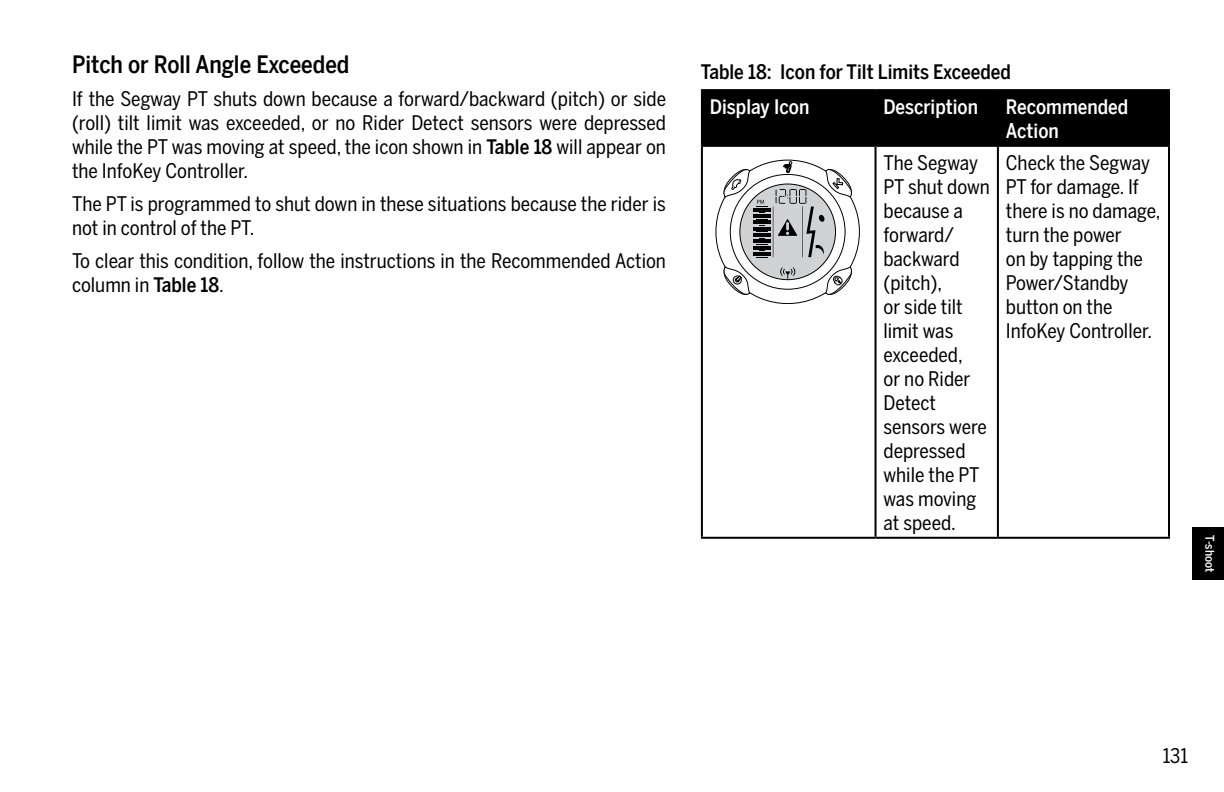
<style>
.page{position:relative;width:1224px;height:792px;background:#fff}
.page>*{position:absolute;margin:0;border:0;box-sizing:border-box;transform-origin:0 0}
.t1{font:500 24px "Benton Sans Cond";color:#000}
.t2{font:20px/24px "Benton Sans Cond";color:#000}
.t3{font:500 20px/24px "Benton Sans Cond";color:#fff}
.t4{font:500 20px "Benton Sans Cond";color:#000}
.t5{font:500 12px "Benton Sans Cond";color:#fff}
.s1{font-weight:500}
</style>
<div class="page">
<div style="left:703px;top:91px;width:465px;height:54px;background:#000"></div>
<hr style="left:701px;top:89px;width:175px;height:2px;background:#000">
<hr style="left:701px;top:91px;width:2px;height:54px;background:#000">
<hr style="left:876px;top:89px;width:122px;height:2px;background:#000">
<hr style="left:875px;top:91px;width:2px;height:54px;background:#000">
<hr style="left:998px;top:89px;width:172px;height:2px;background:#000">
<hr style="left:997px;top:91px;width:2px;height:54px;background:#000">
<hr style="left:1168px;top:91px;width:2px;height:54px;background:#000">
<hr style="left:701px;top:145px;width:175px;height:2px;background:#000">
<hr style="left:701px;top:147px;width:2px;height:390px;background:#000">
<hr style="left:876px;top:145px;width:122px;height:2px;background:#000">
<hr style="left:875px;top:147px;width:2px;height:390px;background:#000">
<hr style="left:998px;top:145px;width:172px;height:2px;background:#000">
<hr style="left:997px;top:147px;width:2px;height:390px;background:#000">
<hr style="left:1168px;top:147px;width:2px;height:390px;background:#000">
<hr style="left:701px;top:537px;width:175px;height:2px;background:#000">
<hr style="left:876px;top:537px;width:122px;height:2px;background:#000">
<hr style="left:998px;top:537px;width:172px;height:2px;background:#000">
<svg style="left:716px;top:160px;width:144px;height:144px"></svg>
<div style="left:1193px;top:528px;width:31px;height:52px;background:#000"></div>
<p class="t1" style="left:72px;top:55px;width:279px">Pitch or Roll Angle Exceeded</p>
<p class="t2" style="left:72px;top:88px;width:596px;text-align:justify">If the Segway PT shuts down because a forward/backward (pitch) or side (roll) tilt limit was exceeded, or no Rider Detect sensors were depressed while the PT was moving at speed, the icon shown in <span class="s1">Table 18</span> will appear on the InfoKey Controller.</p>
<p class="t2" style="left:72px;top:193px;width:595px">The PT is programmed to shut down in these situations because the rider is not in control of the PT.</p>
<p class="t2" style="left:72px;top:250px;width:596px">To clear this condition, follow the instructions in the Recommended Action column in <span class="s1">Table 18</span>.</p>
<p class="t4" style="left:701px;top:60px;width:311px">Table 18: Icon for Tilt Limits Exceeded</p>
<p class="t3" style="left:710px;top:96px;width:101px">Display Icon</p>
<p class="t3" style="left:884px;top:96px;width:96px">Description</p>
<p class="t3" style="left:1006px;top:96px;width:124px">Recommended<br>Action</p>
<p class="t2" style="left:884px;top:152px;width:108px">The Segway<br>PT shut down because a forward/ backward (pitch),<br>or side tilt limit was exceeded,<br>or no Rider<br>Detect sensors were depressed while the PT was moving at speed.</p>
<p class="t2" style="left:1006px;top:152px;width:156px">Check the Segway<br>PT for damage. If there is no damage, turn the power<br>on by tapping the<br>Power/Standby button on the<br>InfoKey Controller.</p>
<p class="t5" style="left:1215px;top:535px;width:38px;rotate:90deg">T-shoot</p>
<p class="t2" style="left:1163px;top:745px;width:27px">131</p>
</div>
